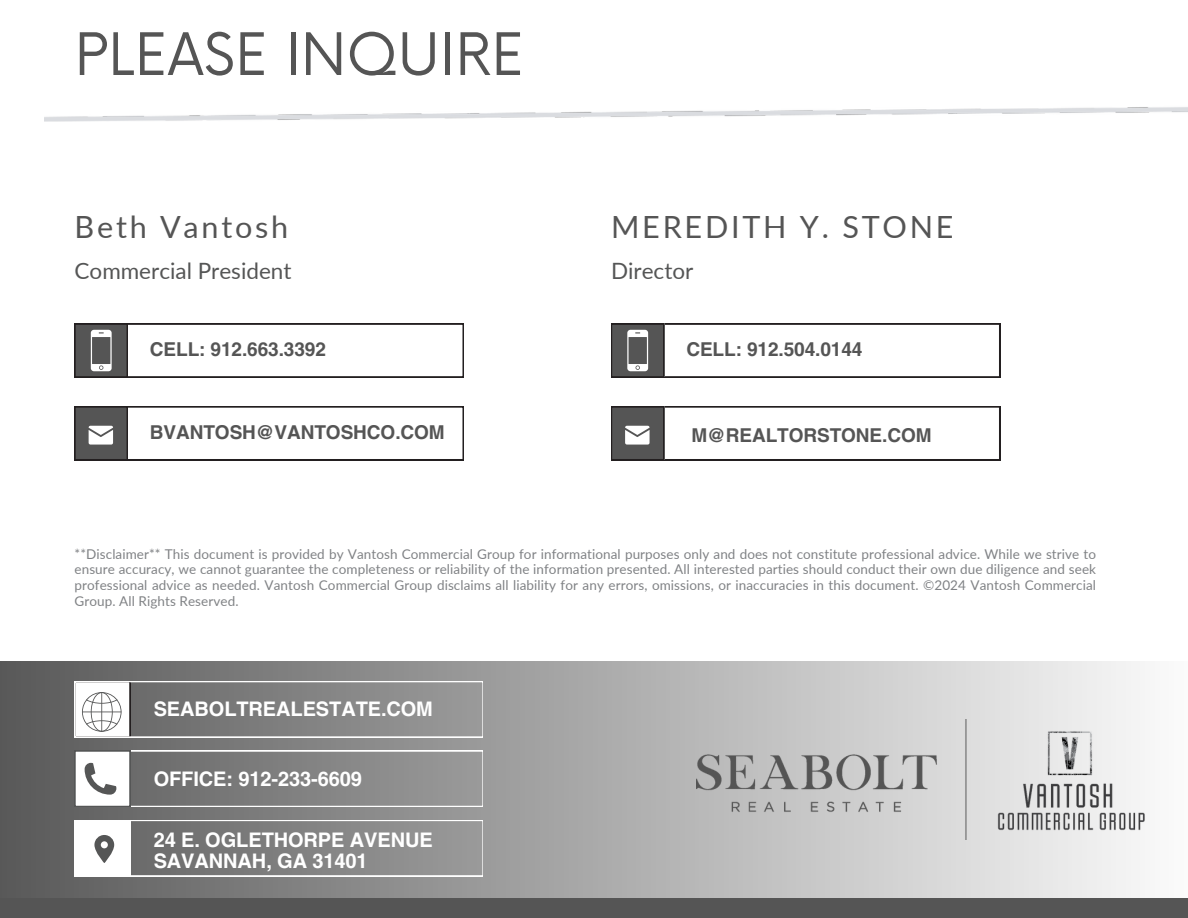
<style>
.page{position:relative;width:1188px;height:918px;background:#fff}
.page>*{position:absolute;margin:0;border:0;box-sizing:border-box;transform-origin:0 0}
.t1{font:57px "Now";color:#555}
.t2{font:30.6px "Lato";letter-spacing:.09em;color:#555}
.t3{font:22.5px "Lato";color:#555656}
.t4{font:700 20.1px/21.3px "Helvetica LT Pro";letter-spacing:-.005em;color:#fff}
.t5{font:700 19.05px "Helvetica LT Pro";letter-spacing:-.005em;color:#555}
.t6{font:13.5px/15.8px "Lato";letter-spacing:.005em;color:#808285;text-align:justify}
</style>
<div class="page">
<div style="left:0;top:661px;width:1188px;height:257px;background:linear-gradient(to right,#5c5c5c,#fafafa)"></div>
<svg style="left:75px;top:407px;width:389px;height:53px"></svg>
<svg style="left:75px;top:324px;width:389px;height:53px"></svg>
<svg style="left:611px;top:407px;width:389px;height:53px"></svg>
<svg style="left:611px;top:324px;width:389px;height:53px"></svg>
<img style="left:696px;top:719px;width:449px;height:121px">
<svg style="left:75px;top:751px;width:408px;height:56px;background:#929292"></svg>
<svg style="left:75px;top:820px;width:408px;height:56px;background:#949494"></svg>
<svg style="left:75px;top:681px;width:408px;height:56px;background:#939393"></svg>
<hr style="left:82px;top:712px;width:40px;height:1px;background:#555656">
<div style="left:0;top:898px;width:1188px;height:20px;background:#555"></div>
<img style="left:45px;top:107px;width:1143px;height:14px">
<h1 class="t1" style="left:75px;top:23px;width:451px">PLEASE INQUIRE</h1>
<p class="t2" style="left:75px;top:208px;width:215px">Beth Vantosh</p>
<p class="t2" style="left:611px;top:208px;width:344px">MEREDITH Y. STONE</p>
<h5 class="t3" style="left:75px;top:257px;width:218px">Commercial President</h5>
<p class="t3" style="left:611px;top:257px;width:84px">Director</p>
<h3 class="t5" style="left:150px;top:342px;width:178px">CELL: 912.663.3392</h3>
<p class="t5" style="left:150px;top:425px;width:296px">BVANTOSH@VANTOSHCO.COM</p>
<p class="t5" style="left:686px;top:342px;width:178px">CELL: 912.504.0144</p>
<h2 class="t5" style="left:692px;top:429px;width:242px">M@REALTORSTONE.COM</h2>
<p class="t6" style="left:75px;top:545px;width:1023px">**Disclaimer** This document is provided by Vantosh Commercial Group for informational purposes only and does not constitute professional advice. While we strive to ensure accuracy, we cannot guarantee the completeness or reliability of the information presented. All interested parties should conduct their own due diligence and seek professional advice as needed. Vantosh Commercial Group disclaims all liability for any errors, omissions, or inaccuracies in this document. ©2024 Vantosh Commercial Group. All Rights Reserved.</p>
<h5 class="t4" style="left:154px;top:701px;width:281px">SEABOLTREALESTATE.COM</h5>
<h5 class="t4" style="left:154px;top:770px;width:210px">OFFICE: 912-233-6609</h5>
<p class="t4" style="left:154px;top:831px;width:281px">24 E. OGLETHORPE AVENUE<br>SAVANNAH, GA 31401</p>
</div>
